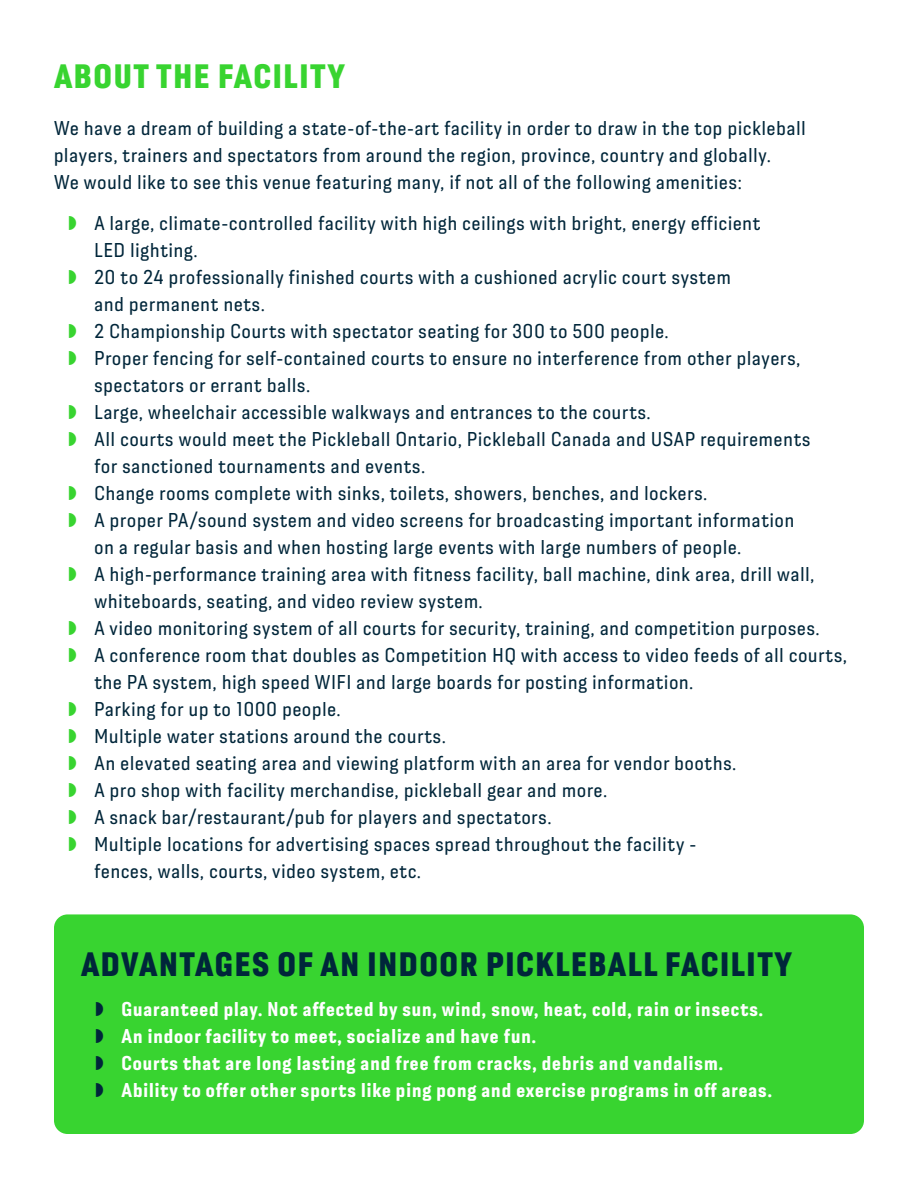
<style>
.page{position:relative;width:918px;height:1188px;background:#fff}
.page>*{position:absolute;margin:0;border:0;box-sizing:border-box;transform-origin:0 0}
.t1{font:900 condensed 33px "Moderna Sans";letter-spacing:.05em;color:#00263a}
.t2{font:900 condensed 33px "Moderna Sans";letter-spacing:.05em;color:#38d430}
.t3{font:condensed 19.5px/27px "Moderna Sans";letter-spacing:.05em;color:#00263a}
.t4{font:700 condensed 19.5px/27px "Moderna Sans";letter-spacing:.05em;color:#fff}
</style>
<div class="page">
<div style="left:54px;top:914px;width:810px;height:220px;background:#38d430;border-radius:14px"></div>
<h1 class="t2" style="left:54px;top:55px;width:293px">ABOUT THE FACILITY</h1>
<p class="t3" style="left:54px;top:115px;width:753px">We have a dream of building a state-of-the-art facility in order to draw in the top pickleball players, trainers and spectators from around the region, province, country and globally.<br>We would like to see this venue featuring many, if not all of the following amenities:</p>
<p class="t3" style="left:95px;top:209px;width:754px">A large, climate-controlled facility with high ceilings with bright, energy efficient<br>LED lighting.<br>20 to 24 professionally finished courts with a cushioned acrylic court system<br>and permanent nets.<br>2 Championship Courts with spectator seating for 300 to 500 people.<br>Proper fencing for self-contained courts to ensure no interference from other players, spectators or errant balls.<br>Large, wheelchair accessible walkways and entrances to the courts.<br>All courts would meet the Pickleball Ontario, Pickleball Canada and USAP requirements<br>for sanctioned tournaments and events.<br>Change rooms complete with sinks, toilets, showers, benches, and lockers.<br>A proper PA/sound system and video screens for broadcasting important information<br>on a regular basis and when hosting large events with large numbers of people.<br>A high-performance training area with fitness facility, ball machine, dink area, drill wall, whiteboards, seating, and video review system.<br>A video monitoring system of all courts for security, training, and competition purposes.<br>A conference room that doubles as Competition HQ with access to video feeds of all courts, the PA system, high speed WIFI and large boards for posting information.<br>Parking for up to 1000 people.<br>Multiple water stations around the courts.<br>An elevated seating area and viewing platform with an area for vendor booths.<br>A pro shop with facility merchandise, pickleball gear and more.<br>A snack bar/restaurant/pub for players and spectators.<br>Multiple locations for advertising spaces spread throughout the facility -<br>fences, walls, courts, video system, etc.</p>
<h1 class="t1" style="left:81px;top:943px;width:713px">ADVANTAGES OF AN INDOOR PICKLEBALL FACILITY</h1>
<p class="t4" style="left:122px;top:996px;width:652px">Guaranteed play. Not affected by sun, wind, snow, heat, cold, rain or insects.<br>An indoor facility to meet, socialize and have fun.<br>Courts that are long lasting and free from cracks, debris and vandalism.<br>Ability to offer other sports like ping pong and exercise programs in off areas.</p>
</div>
